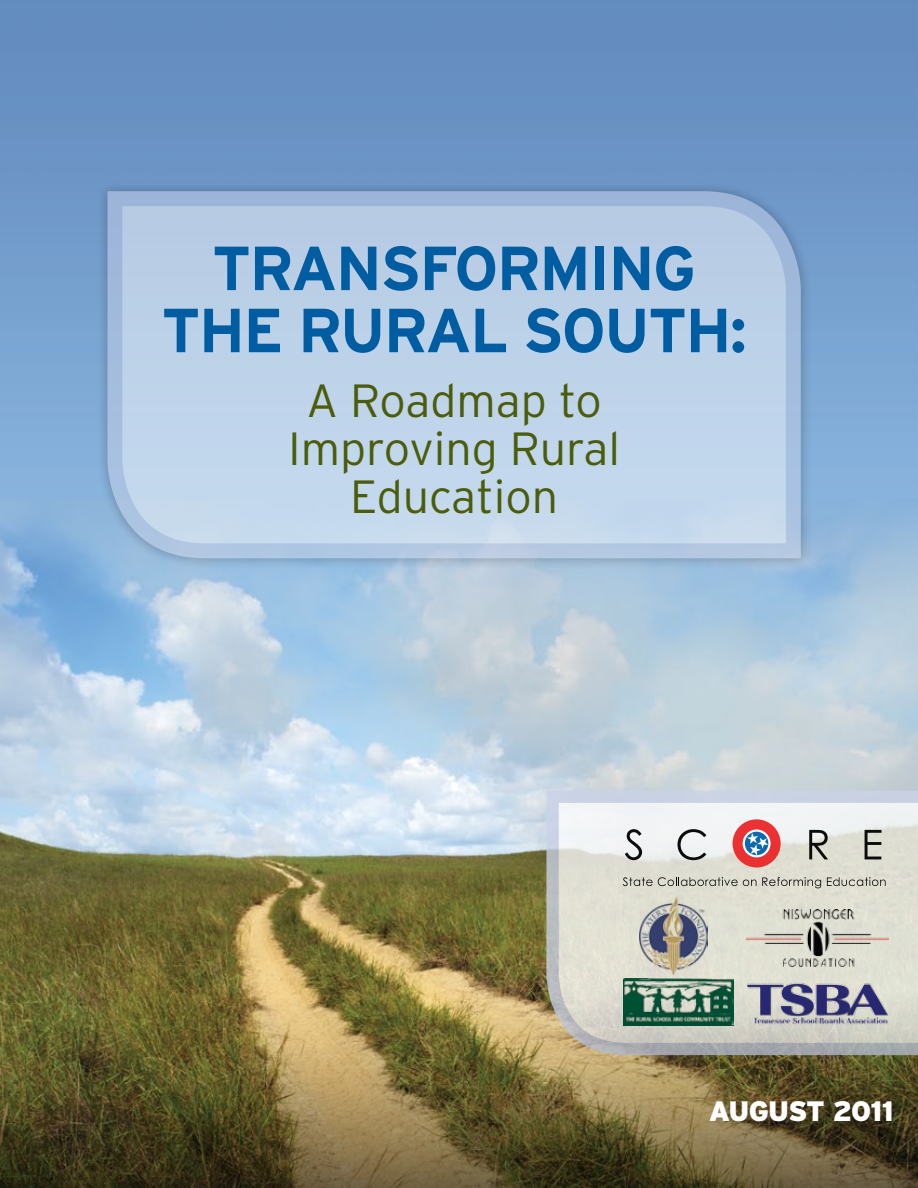
<style>
.page{position:relative;width:918px;height:1188px;background:#fff}
.page>*{position:absolute;margin:0;border:0;box-sizing:border-box;transform-origin:0 0}
.t1{font:700 62.1px/62.1px "Interstate";color:#005da1;text-align:center}
.t2{font:300 46.5px/48px "Interstate";color:#4b5c0b;text-align:center}
.t3{font:900 28.05px "Interstate";letter-spacing:-.025em;color:#fff}
</style>
<div class="page">
<img style="left:0;top:0;width:918px;height:982px">
<svg style="left:545px;top:789px;width:373px;height:193px"></svg>
<svg style="left:625px;top:829px;width:17px;height:31px"></svg>
<svg style="left:678px;top:829px;width:28px;height:31px"></svg>
<svg style="left:809px;top:830px;width:19px;height:29px"></svg>
<svg style="left:865px;top:830px;width:17px;height:29px"></svg>
<svg style="left:623px;top:877px;width:198px;height:11px;background:#bab8ae"></svg>
<svg style="left:827px;top:877px;width:59px;height:9px"></svg>
<div style="left:733px;top:819px;width:48px;height:48px;background:#ec3132;border-radius:50%"></div>
<svg style="left:742px;top:829px;width:29px;height:29px"></svg>
<div style="left:96px;top:179px;width:716px;height:391px;background:#000;opacity:.5"></div>
<svg style="left:100px;top:184px;width:708px;height:382px;background:#b6cde5"></svg>
<img style="left:640px;top:892px;width:67px;height:84px">
<img style="left:747px;top:910px;width:142px;height:56px">
<img style="left:747px;top:978px;width:143px;height:4px">
<img style="left:624px;top:979px;width:109px;height:3px">
<img style="left:0;top:982px;width:918px;height:206px">
<h1 class="t1" style="left:161px;top:237px;width:587px">TRANSFORMI NG<br>THE RU RAL SOUTH:</h1>
<p class="t2" style="left:288px;top:376px;width:333px">A Roadmap to<br>Improving Rural<br>Education</p>
<p class="t3" style="left:709px;top:1095px;width:186px">AUGUST 2011</p>
</div>
